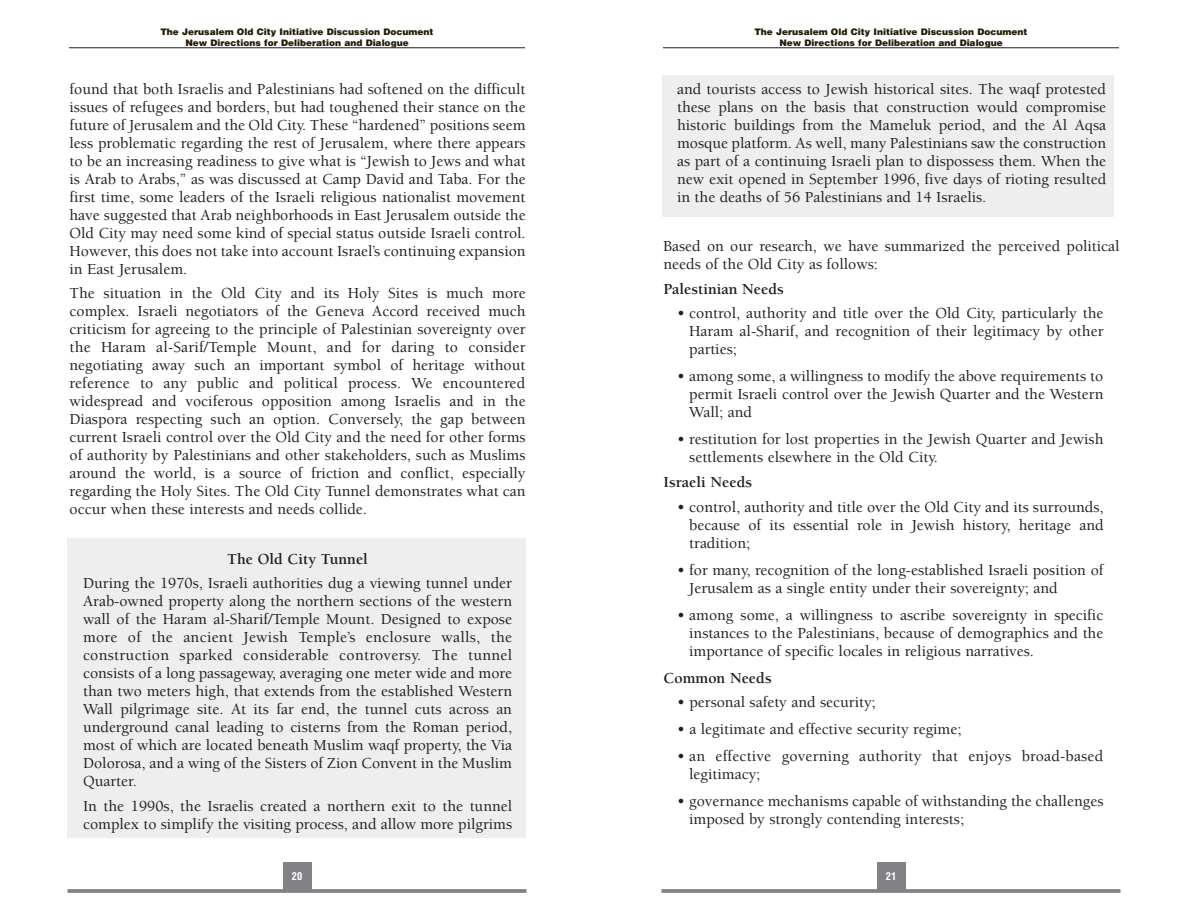
<style>
.page{position:relative;width:1188px;height:918px;background:#fff}
.page>*{position:absolute;margin:0;border:0;box-sizing:border-box;transform-origin:0 0}
.t1{font:500 15.75px/18px "Berkeley";color:#231f20;text-align:justify}
.t2{font:700 15.75px "Berkeley";color:#231f20}
.t3{font:700 condensed 10.5px "Helvetica";color:#fff}
.t4{font:900 9px/10.8px "Helvetica";color:#251a05;text-align:center}
</style>
<div class="page">
<div style="left:662px;top:75px;width:452px;height:142px;background:#eeeeef"></div>
<div style="left:68px;top:538px;width:458px;height:300px;background:#eeeeef"></div>
<hr style="left:662px;top:889px;width:458px;height:4px;background:#87898c">
<div style="left:877px;top:863px;width:29px;height:28px;background:#808285"></div>
<hr style="left:663px;top:47px;width:456px;height:1px;background:#231f20">
<hr style="left:68px;top:889px;width:458px;height:4px;background:#87898c">
<div style="left:283px;top:863px;width:29px;height:28px;background:#808285"></div>
<hr style="left:69px;top:47px;width:456px;height:1px;background:#231f20">
<p class="t4" style="left:160px;top:27px;width:275px">The Jerusalem Old City Initiative Discussion Document<br>New Directions for Deliberation and Dialogue</p>
<p class="t4" style="left:754px;top:27px;width:275px">The Jerusalem Old City Initiative Discussion Document<br>New Directions for Deliberation and Dialogue</p>
<p class="t1" style="left:70px;top:81px;width:458px">found that both Israelis and Palestinians had softened on the difficult issues of refugees and borders, but had toughened their stance on the future of Jerusalem and the Old City. These “hardened” positions seem less problematic regarding the rest of Jerusalem, where there appears to be an increasing readiness to give what is “Jewish to Jews and what is Arab to Arabs,” as was discussed at Camp David and Taba. For the first time, some leaders of the Israeli religious nationalist movement have suggested that Arab neighborhoods in East Jerusalem outside the Old City may need some kind of special status outside Israeli control.<br>However, this does not take into account Israel’s continuing expansion in East Jerusalem.</p>
<p class="t1" style="left:70px;top:286px;width:458px">The situation in the Old City and its Holy Sites is much more complex. Israeli negotiators of the Geneva Accord received much criticism for agreeing to the principle of Palestinian sovereignty over the Haram al-Sarif/Temple Mount, and for daring to consider negotiating away such an important symbol of heritage without reference to any public and political process. We encountered widespread and vociferous opposition among Israelis and in the Diaspora respecting such an option. Conversely, the gap between current Israeli control over the Old City and the need for other forms of authority by Palestinians and other stakeholders, such as Muslims around the world, is a source of friction and conflict, especially regarding the Holy Sites. The Old City Tunnel demonstrates what can occur when these interests and needs collide.</p>
<p class="t2" style="left:227px;top:553px;width:142px">The Old City Tunnel</p>
<p class="t1" style="left:83px;top:576px;width:431px">During the 1970s, Israeli authorities dug a viewing tunnel under Arab-owned property along the northern sections of the western wall of the Haram al-Sharif/Temple Mount. Designed to expose more of the ancient Jewish Temple’s enclosure walls, the construction sparked considerable controversy. The tunnel consists of a long passageway, averaging one meter wide and more than two meters high, that extends from the established Western Wall pilgrimage site. At its far end, the tunnel cuts across an underground canal leading to cisterns from the Roman period, most of which are located beneath Muslim waqf property, the Via Dolorosa, and a wing of the Sisters of Zion Convent in the Muslim Quarter.</p>
<p class="t1" style="left:83px;top:798px;width:431px">In the 1990s, the Israelis created a northern exit to the tunnel complex to simplify the visiting process, and allow more pilgrims</p>
<p class="t1" style="left:677px;top:81px;width:431px">and tourists access to Jewish historical sites. The waqf protested these plans on the basis that construction would compromise historic buildings from the Mameluk period, and the Al Aqsa mosque platform. As well, many Palestinians saw the construction as part of a continuing Israeli plan to dispossess them. When the new exit opened in September 1996, five days of rioting resulted in the deaths of 56 Palestinians and 14 Israelis.</p>
<p class="t1" style="left:664px;top:238px;width:458px">Based on our research, we have summarized the perceived political needs of the Old City as follows:</p>
<p class="t2" style="left:664px;top:283px;width:122px">Palestinian Needs</p>
<p class="t1" style="left:689px;top:306px;width:416px;text-indent:-12px">• control, authority and title over the Old City, particularly the Haram al-Sharif, and recognition of their legitimacy by other parties;</p>
<p class="t1" style="left:689px;top:369px;width:416px;text-indent:-12px">• among some, a willingness to modify the above requirements to permit Israeli control over the Jewish Quarter and the Western Wall; and</p>
<p class="t1" style="left:689px;top:432px;width:416px;text-indent:-12px">• restitution for lost properties in the Jewish Quarter and Jewish settlements elsewhere in the Old City.</p>
<p class="t2" style="left:664px;top:476px;width:90px">Israeli Needs</p>
<p class="t1" style="left:689px;top:499px;width:416px;text-indent:-12px">• control, authority and title over the Old City and its surrounds, because of its essential role in Jewish history, heritage and tradition;</p>
<p class="t1" style="left:689px;top:562px;width:416px;text-indent:-12px">• for many, recognition of the long-established Israeli position of<br>Jerusalem as a single entity under their sovereignty; and</p>
<p class="t1" style="left:689px;top:607px;width:416px;text-indent:-12px">• among some, a willingness to ascribe sovereignty in specific instances to the Palestinians, because of demographics and the importance of specific locales in religious narratives.</p>
<p class="t2" style="left:664px;top:672px;width:110px">Common Needs</p>
<p class="t1" style="left:677px;top:695px;width:200px">• personal safety and security;</p>
<p class="t1" style="left:677px;top:722px;width:286px">• a legitimate and effective security regime;</p>
<p class="t1" style="left:689px;top:749px;width:415px;text-indent:-12px">• an effective governing authority that enjoys broad-based legitimacy;</p>
<p class="t1" style="left:689px;top:794px;width:416px;text-indent:-12px">• governance mechanisms capable of withstanding the challenges imposed by strongly contending interests;</p>
<p class="t3" style="left:292px;top:870px;width:12px">20</p>
<p class="t3" style="left:886px;top:870px;width:12px">21</p>
</div>
